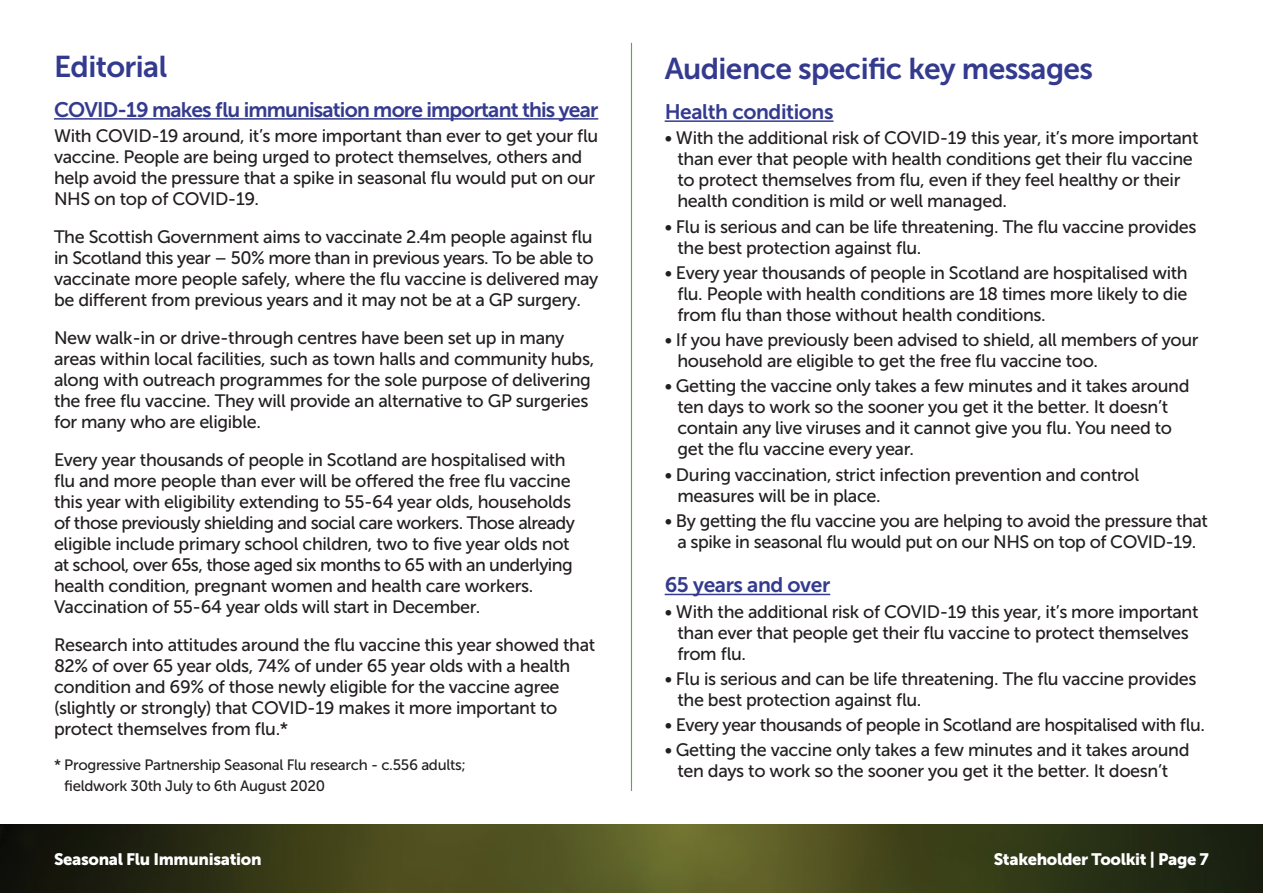
<style>
.page{position:relative;width:1263px;height:893px;background:#fff}
.page>*{position:absolute;margin:0;border:0;box-sizing:border-box;transform-origin:0 0}
.t1{font:30px "Museo Sans 700";letter-spacing:-.02em;color:#343b8f}
.t2{font:21px "Museo Sans 700";letter-spacing:-.04em;color:#343b8f}
.t3{font:21px "Museo Sans 700";letter-spacing:-.02em;color:#343b8f}
.t4{font:18px/21px "Museo Sans 500";letter-spacing:-.02em;color:#231f20}
.t5{font:16.5px "Museo Sans 900";letter-spacing:-.02em;color:#fff}
.t6{font:15px/21px "Museo Sans 500";letter-spacing:-.02em;color:#231f20}
</style>
<div class="page">
<img style="left:0;top:825px;width:1263px;height:68px">
<hr style="left:631px;top:43px;width:1px;height:748px;background:#65a445">
<hr style="left:54px;top:118px;width:544px;height:2px;background:#343b8f">
<hr style="left:665px;top:120px;width:168px;height:2px;background:#343b8f">
<hr style="left:665px;top:594px;width:165px;height:1px;background:#343b8f">
<p class="t1" style="left:54px;top:49px;width:115px">Editorial</p>
<p class="t2" style="left:54px;top:98px;width:546px">COVID-19 makes flu immunisation more important this year</p>
<p class="t4" style="left:54px;top:125px;width:546px">With COVID-19 around, it’s more important than ever to get your flu vaccine. People are being urged to protect themselves, others and help avoid the pressure that a spike in seasonal flu would put on our NHS on top of COVID-19.</p>
<p class="t4" style="left:54px;top:226px;width:546px">The Scottish Government aims to vaccinate 2.4m people against flu in Scotland this year – 50% more than in previous years. To be able to vaccinate more people safely, where the flu vaccine is delivered may be different from previous years and it may not be at a GP surgery.</p>
<p class="t4" style="left:54px;top:327px;width:542px">New walk-in or drive-through centres have been set up in many areas within local facilities, such as town halls and community hubs, along with outreach programmes for the sole purpose of delivering the free flu vaccine. They will provide an alternative to GP surgeries for many who are eligible.</p>
<p class="t4" style="left:54px;top:449px;width:522px">Every year thousands of people in Scotland are hospitalised with flu and more people than ever will be offered the free flu vaccine this year with eligibility extending to 55-64 year olds, households of those previously shielding and social care workers. Those already eligible include primary school children, two to five year olds not at school, over 65s, those aged six months to 65 with an underlying health condition, pregnant women and health care workers.<br>Vaccination of 55-64 year olds will start in December.</p>
<p class="t4" style="left:54px;top:634px;width:543px">Research into attitudes around the flu vaccine this year showed that 82% of over 65 year olds, 74% of under 65 year olds with a health condition and 69% of those newly eligible for the vaccine agree (slightly or strongly) that COVID-19 makes it more important to protect themselves from flu.*</p>
<p class="t6" style="left:64px;top:754px;width:403px;text-indent:-10px">* Progressive Partnership Seasonal Flu research - c.556 adults; fieldwork 30th July to 6th August 2020</p>
<p class="t1" style="left:665px;top:52px;width:430px">Audience specific key messages</p>
<p class="t3" style="left:665px;top:100px;width:170px">Health conditions</p>
<p class="t4" style="left:677px;top:128px;width:523px;text-indent:-13px">• With the additional risk of COVID-19 this year, it’s more important than ever that people with health conditions get their flu vaccine to protect themselves from flu, even if they feel healthy or their health condition is mild or well managed.</p>
<p class="t4" style="left:677px;top:216px;width:521px;text-indent:-13px">• Flu is serious and can be life threatening. The flu vaccine provides the best protection against flu.</p>
<p class="t4" style="left:677px;top:262px;width:512px;text-align:justify;text-indent:-13px">• Every year thousands of people in Scotland are hospitalised with flu. People with health conditions are 18 times more likely to die from flu than those without health conditions.</p>
<p class="t4" style="left:677px;top:329px;width:523px;text-indent:-13px">• If you have previously been advised to shield, all members of your household are eligible to get the free flu vaccine too.</p>
<p class="t4" style="left:677px;top:376px;width:514px;text-indent:-13px">• Getting the vaccine only takes a few minutes and it takes around ten days to work so the sooner you get it the better. It doesn’t contain any live viruses and it cannot give you flu. You need to get the flu vaccine every year.</p>
<p class="t4" style="left:677px;top:464px;width:463px;text-indent:-13px">• During vaccination, strict infection prevention and control measures will be in place.</p>
<p class="t4" style="left:665px;top:510px;width:545px;text-align:center">• By getting the flu vaccine you are helping to avoid the pressure that a spike in seasonal flu would put on our NHS on top of COVID-19.</p>
<p class="t3" style="left:665px;top:573px;width:167px">65 years and over</p>
<p class="t4" style="left:677px;top:601px;width:523px;text-indent:-13px">• With the additional risk of COVID-19 this year, it’s more important than ever that people get their flu vaccine to protect themselves from flu.</p>
<p class="t4" style="left:677px;top:668px;width:521px;text-indent:-13px">• Flu is serious and can be life threatening. The flu vaccine provides the best protection against flu.</p>
<p class="t4" style="left:665px;top:714px;width:542px">• Every year thousands of people in Scotland are hospitalised with flu.</p>
<p class="t4" style="left:665px;top:740px;width:526px;text-align:center">• Getting the vaccine only takes a few minutes and it takes around ten days to work so the sooner you get it the better. It doesn’t</p>
<p class="t5" style="left:54px;top:850px;width:209px">Seasonal Flu Immunisation</p>
<p class="t5" style="left:994px;top:850px;width:217px">Stakeholder Toolkit | Page 7</p>
</div>
